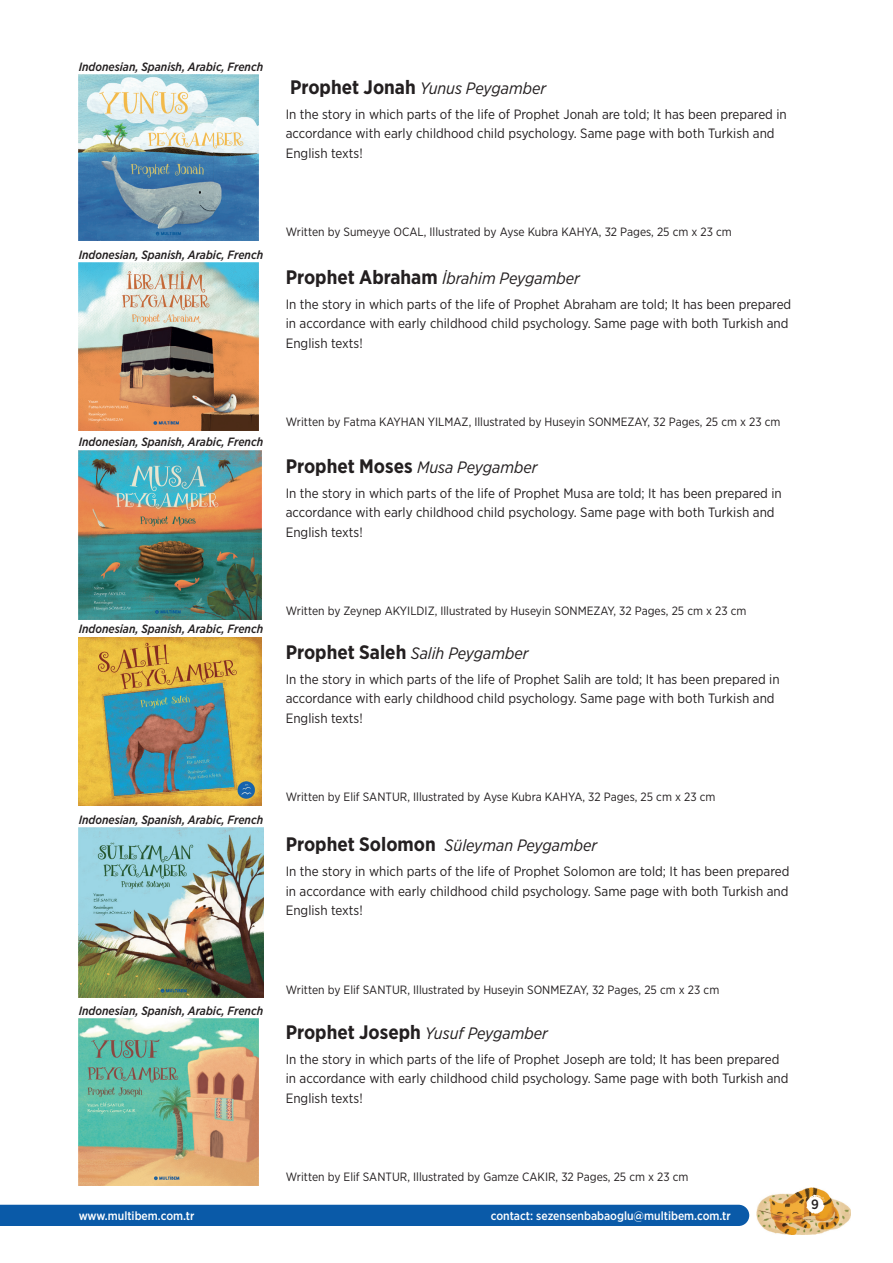
<style>
.page{position:relative;width:893px;height:1263px;background:#fff}
.page>*{position:absolute;margin:0;border:0;box-sizing:border-box;transform-origin:0 0}
.t1{font:italic 16.5px "Gotham Narrow";color:#231f20}
.t2{font:13.5px/19.5px "Gotham Narrow";color:#231f20}
.t3{font:500 13.5px "Gotham Narrow";color:#231f20}
.t4{font:12px "Gotham Narrow";color:#231f20}
.t5{font:italic 500 12px "Gotham Narrow";color:#231f20}
.t6{font:500 12px "Gotham Narrow";color:#fff}
.s1{font-weight:700;font-style:normal;font-size:19.5px}
</style>
<div class="page">
<img style="left:757px;top:1187px;width:93px;height:48px">
<svg style="left:806px;top:1194px;width:20px;height:20px"></svg>
<div style="left:0;top:1205px;width:749px;height:21px;background:#0a5aa8"></div>
<img style="left:79px;top:75px;width:179px;height:165px">
<img style="left:79px;top:263px;width:179px;height:167px">
<img style="left:79px;top:450px;width:182px;height:169px">
<img style="left:79px;top:637px;width:182px;height:168px">
<img style="left:79px;top:828px;width:185px;height:170px">
<img style="left:79px;top:1018px;width:179px;height:167px">
<p class="t5" style="left:79px;top:59px;width:186px">Indonesian, Spanish, Arabic, French</p>
<p class="t1" style="left:290px;top:78px;width:258px"><span class="s1">Prophet Jonah</span> Yunus Peygamber</p>
<p class="t2" style="left:286px;top:104px;width:503px">In the story in which parts of the life of Prophet Jonah are told; It has been prepared in accordance with early childhood child psychology. Same page with both Turkish and<br>English texts!</p>
<p class="t5" style="left:79px;top:247px;width:186px">Indonesian, Spanish, Arabic, French</p>
<p class="t4" style="left:286px;top:224px;width:448px">Written by Sumeyye OCAL, Illustrated by Ayse Kubra KAHYA, 32 Pages, 25 cm x 23 cm</p>
<p class="t1" style="left:286px;top:268px;width:296px"><span class="s1">Prophet Abraham</span> İbrahim Peygamber</p>
<p class="t2" style="left:286px;top:294px;width:507px">In the story in which parts of the life of Prophet Abraham are told; It has been prepared in accordance with early childhood child psychology. Same page with both Turkish and<br>English texts!</p>
<p class="t5" style="left:79px;top:434px;width:186px">Indonesian, Spanish, Arabic, French</p>
<p class="t4" style="left:286px;top:414px;width:496px">Written by Fatma KAYHAN YILMAZ, Illustrated by Huseyin SONMEZAY, 32 Pages, 25 cm x 23 cm</p>
<p class="t1" style="left:286px;top:457px;width:253px"><span class="s1">Prophet Moses</span> Musa Peygamber</p>
<p class="t2" style="left:286px;top:483px;width:498px">In the story in which parts of the life of Prophet Musa are told; It has been prepared in accordance with early childhood child psychology. Same page with both Turkish and<br>English texts!</p>
<p class="t5" style="left:79px;top:621px;width:186px">Indonesian, Spanish, Arabic, French</p>
<p class="t4" style="left:286px;top:603px;width:462px">Written by Zeynep AKYILDIZ, Illustrated by Huseyin SONMEZAY, 32 Pages, 25 cm x 23 cm</p>
<p class="t1" style="left:286px;top:643px;width:244px"><span class="s1">Prophet Saleh</span> Salih Peygamber</p>
<p class="t2" style="left:286px;top:669px;width:495px">In the story in which parts of the life of Prophet Salih are told; It has been prepared in accordance with early childhood child psychology. Same page with both Turkish and<br>English texts!</p>
<p class="t5" style="left:79px;top:812px;width:186px">Indonesian, Spanish, Arabic, French</p>
<p class="t4" style="left:286px;top:790px;width:431px">Written by Elif SANTUR, Illustrated by Ayse Kubra KAHYA, 32 Pages, 25 cm x 23 cm</p>
<p class="t1" style="left:286px;top:835px;width:313px"><span class="s1">Prophet Solomon</span> Süleyman Peygamber</p>
<p class="t2" style="left:286px;top:861px;width:505px;text-align:justify">In the story in which parts of the life of Prophet Solomon are told; It has been prepared in accordance with early childhood child psychology. Same page with both Turkish and English texts!</p>
<p class="t5" style="left:79px;top:1003px;width:186px">Indonesian, Spanish, Arabic, French</p>
<p class="t4" style="left:286px;top:982px;width:435px">Written by Elif SANTUR, Illustrated by Huseyin SONMEZAY, 32 Pages, 25 cm x 23 cm</p>
<p class="t1" style="left:286px;top:1023px;width:264px"><span class="s1">Prophet Joseph</span> Yusuf Peygamber</p>
<p class="t2" style="left:286px;top:1049px;width:504px">In the story in which parts of the life of Prophet Joseph are told; It has been prepared in accordance with early childhood child psychology. Same page with both Turkish and<br>English texts!</p>
<p class="t4" style="left:286px;top:1169px;width:404px">Written by Elif SANTUR, Illustrated by Gamze CAKIR, 32 Pages, 25 cm x 23 cm</p>
<p class="t6" style="left:79px;top:1208px;width:117px">www.multibem.com.tr</p>
<p class="t6" style="left:491px;top:1208px;width:242px">contact: sezensenbabaoglu@multibem.com.tr</p>
<p class="t3" style="left:811px;top:1196px;width:9px">9</p>
</div>
